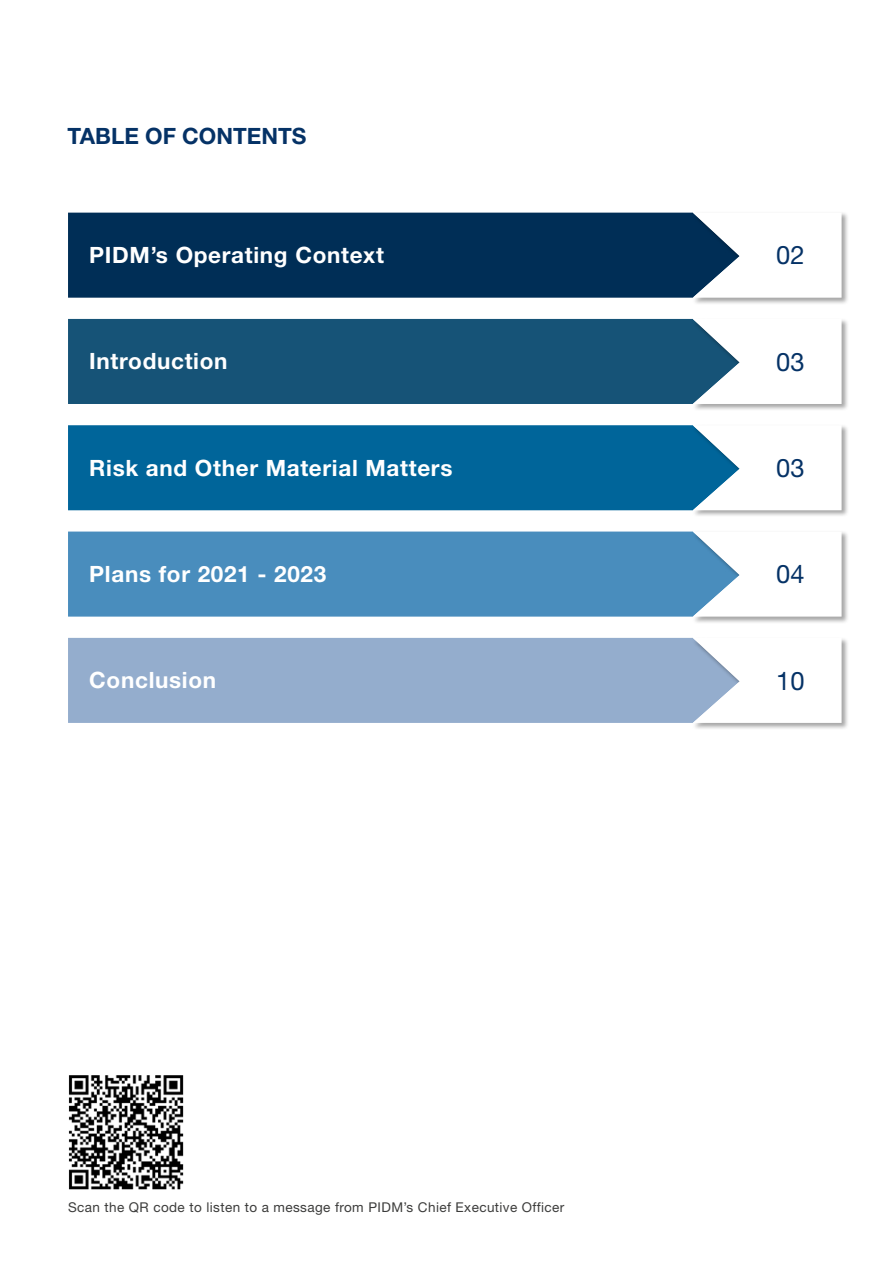
<style>
.page{position:relative;width:893px;height:1263px;background:#fff}
.page>*{position:absolute;margin:0;border:0;box-sizing:border-box;transform-origin:0 0}
.t1{font:25.5px "Helvetica Neue LT Std";color:#053266}
.t2{font:700 22.5px "Helvetica Neue LT Std";letter-spacing:.03em;color:#fff}
.t3{font:700 22.5px "Helvetica Neue LT Std";color:#053266}
.t4{font:13.5px "Helvetica Neue LT Std";letter-spacing:.03em;color:#3c3c3b}
</style>
<div class="page">
<img style="left:68px;top:1075px;width:115px;height:114px">
<div style="left:68px;top:213px;width:624px;height:85px;background:#002e56"></div>
<div style="left:68px;top:425px;width:624px;height:85px;background:#00659a"></div>
<div style="left:68px;top:319px;width:624px;height:85px;background:#165377"></div>
<div style="left:68px;top:531px;width:624px;height:86px;background:#498dbd"></div>
<div style="left:68px;top:638px;width:624px;height:85px;background:#94adcd"></div>
<div style="left:692px;top:212px;width:157px;height:93px;background:#000;opacity:.35"></div>
<svg style="left:693px;top:213px;width:149px;height:85px"></svg>
<div style="left:692px;top:424px;width:157px;height:93px;background:#000;opacity:.35"></div>
<svg style="left:693px;top:425px;width:149px;height:85px"></svg>
<div style="left:692px;top:318px;width:157px;height:93px;background:#000;opacity:.35"></div>
<svg style="left:693px;top:319px;width:149px;height:85px"></svg>
<div style="left:692px;top:637px;width:157px;height:93px;background:#000;opacity:.35"></div>
<svg style="left:693px;top:638px;width:149px;height:85px"></svg>
<div style="left:692px;top:531px;width:157px;height:93px;background:#000;opacity:.35"></div>
<svg style="left:693px;top:531px;width:149px;height:86px"></svg>
<p class="t3" style="left:68px;top:122px;width:240px">TABLE OF CONTENTS</p>
<p class="t2" style="left:89px;top:241px;width:296px">PIDM’s Operating Context</p>
<p class="t1" style="left:776px;top:240px;width:30px">02</p>
<p class="t2" style="left:89px;top:348px;width:140px">Introduction</p>
<p class="t1" style="left:776px;top:346px;width:30px">03</p>
<p class="t2" style="left:89px;top:454px;width:365px">Risk and Other Material Matters</p>
<p class="t1" style="left:776px;top:453px;width:30px">03</p>
<p class="t2" style="left:89px;top:560px;width:238px">Plans for 2021 - 2023</p>
<p class="t1" style="left:776px;top:559px;width:30px">04</p>
<p class="t2" style="left:89px;top:666px;width:128px">Conclusion</p>
<p class="t1" style="left:776px;top:665px;width:30px">10</p>
<p class="t4" style="left:68px;top:1199px;width:498px">Scan the QR code to listen to a message from PIDM’s Chief Executive Officer</p>
</div>
